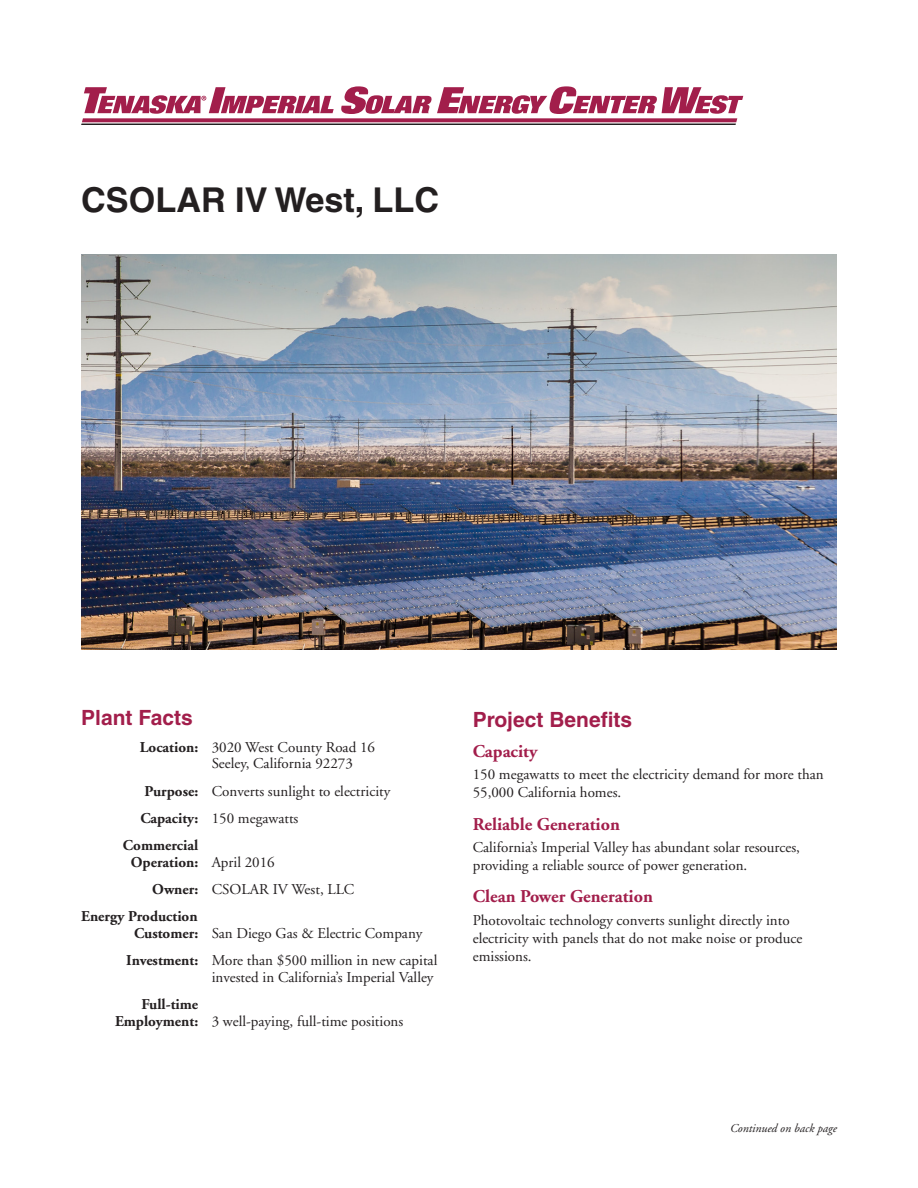
<style>
.page{position:relative;width:918px;height:1188px;background:#fff}
.page>*{position:absolute;margin:0;border:0;box-sizing:border-box;transform-origin:0 0}
.t1{font:700 34.2px "Helvetica";color:#231f20}
.t2{font:700 21px "Helvetica";color:#a21e4b}
.t3{font:700 18px "Adobe Garamond";color:#a21e4b}
.t4{font:15px/18px "Adobe Garamond";color:#231f20}
.t5{font:700 15px/16.5px "Adobe Garamond";color:#231f20}
.t6{font:italic 12px "Adobe Garamond";color:#231f20}
.s1{font-weight:700}
.s2{font-weight:400}
</style>
<div class="page">
<img style="left:81px;top:254px;width:756px;height:396px">
<svg style="left:81px;top:86px;width:662px;height:39px"></svg>
<p class="t1" style="left:81px;top:179px;width:359px">CSOLAR IV West, LLC</p>
<p class="t2" style="left:81px;top:705px;width:113px">Plant Facts</p>
<p class="t4" style="left:212px;top:739px;width:165px;line-height:16.5px;text-indent:-72px"><span class="s1">Location:</span> 3020 West County Road 16<br>Seeley, California 92273</p>
<p class="t4" style="left:145px;top:782px;width:247px"><span class="s1">Purpose:</span> Converts sunlight to electricity</p>
<p class="t4" style="left:140px;top:810px;width:160px"><span class="s1">Capacity:</span> 150 megawatts</p>
<p class="t5" style="left:131px;top:838px;width:145px;text-indent:-8px">Commercial<br>Operation: <span class="s2">April 2016</span></p>
<p class="t4" style="left:152px;top:881px;width:204px"><span class="s1">Owner:</span> CSOLAR IV West, LLC</p>
<p class="t4" style="left:134px;top:909px;width:290px;line-height:16.5px;text-indent:-53px"><span class="s1">Energy Production<br>Customer:</span> San Diego Gas &amp; Electric Company</p>
<p class="t4" style="left:126px;top:953px;width:313px;line-height:16.5px;text-align:right"><span class="s1">Investment:</span> More than $500 million in new capital invested in California’s Imperial Valley</p>
<p class="t4" style="left:115px;top:996px;width:290px;line-height:16.5px;text-indent:26px"><span class="s1">Full-time<br>Employment:</span> 3 well-paying, full-time positions</p>
<p class="t2" style="left:473px;top:706px;width:161px">Project Benefits</p>
<p class="t3" style="left:473px;top:741px;width:66px">Capacity</p>
<p class="t4" style="left:473px;top:766px;width:352px">150 megawatts to meet the electricity demand for more than<br>55,000 California homes.</p>
<p class="t3" style="left:473px;top:814px;width:149px">Reliable Generation</p>
<p class="t4" style="left:473px;top:838px;width:329px">California’s Imperial Valley has abundant solar resources, providing a reliable source of power generation.</p>
<p class="t3" style="left:473px;top:887px;width:182px">Clean Power Generation</p>
<p class="t4" style="left:473px;top:911px;width:331px">Photovoltaic technology converts sunlight directly into electricity with panels that do not make noise or produce emissions.</p>
<p class="t6" style="left:730px;top:1122px;width:108px">Continued on back page</p>
</div>
